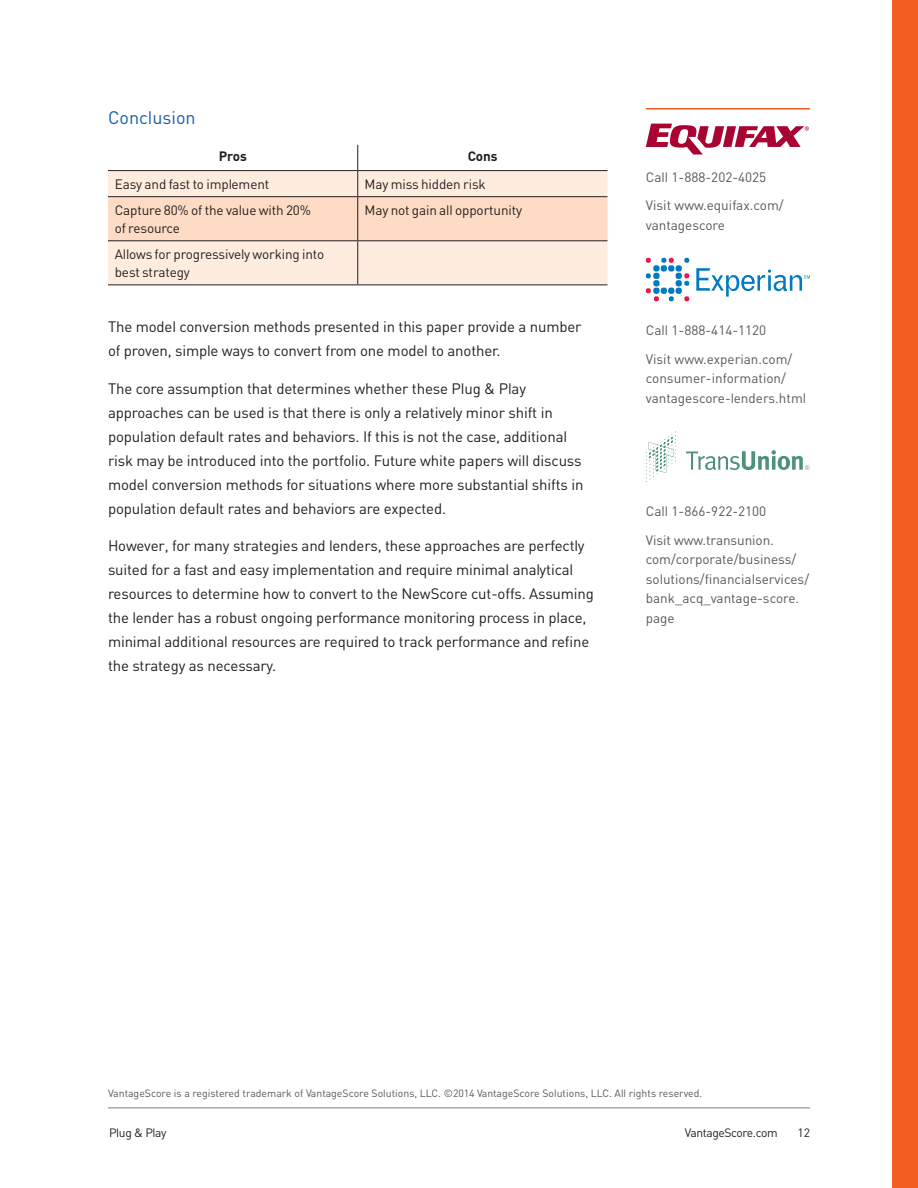
<style>
.page{position:relative;width:918px;height:1188px;background:#fff}
.page>*{position:absolute;margin:0;border:0;box-sizing:border-box;transform-origin:0 0}
.Blue_subhead{font:18px "Converse DIN Regular";color:#185cab}
.Vantage_Body_Text_DI{font:15px/24px "Converse DIN Regular";letter-spacing:-.01em;color:#231f20}
.sidebar{font:13.5px/19.5px "Converse DIN Regular";color:#57585a}
.Vantage_Orange_Head{font:13.5px/18px "Converse DIN Regular";letter-spacing:-.01em;color:#231f20}
.Vantage_Orange_Head-2{font:13.5px "Converse DIN Bold";letter-spacing:-.01em;color:#231f20}
.t1{font:12px "Converse DIN Regular";letter-spacing:-.03em;color:#231f20}
.t2{font:10.5px "Converse DIN Regular";color:#57585a}
</style>
<div class="page">
<hr style="left:108px;top:1107px;width:702px;height:2px;background:#a8a9ad">
<div style="left:892px;top:0;width:26px;height:1188px;background:#f25d21"></div>
<svg style="left:646px;top:124px;width:163px;height:30px"></svg>
<div style="left:653px;top:265px;width:7px;height:7px;background:#007ac2;border-radius:2px"></div>
<div style="left:661px;top:265px;width:6px;height:7px;background:#007ac2;border-radius:2px"></div>
<div style="left:668px;top:265px;width:6px;height:7px;background:#007ac2;border-radius:2px"></div>
<div style="left:676px;top:265px;width:6px;height:7px;background:#007ac2;border-radius:2px"></div>
<svg style="left:684px;top:258px;width:5px;height:5px"></svg>
<svg style="left:661px;top:258px;width:13px;height:5px"></svg>
<svg style="left:646px;top:258px;width:5px;height:5px"></svg>
<svg style="left:646px;top:273px;width:43px;height:28px"></svg>
<svg style="left:696px;top:268px;width:114px;height:29px"></svg>
<svg style="left:646px;top:431px;width:30px;height:51px"></svg>
<svg style="left:686px;top:450px;width:123px;height:20px"></svg>
<hr style="left:646px;top:108px;width:164px;height:2px;background:#f25d21">
<div style="left:108px;top:241px;width:500px;height:44px;background:#feecdf"></div>
<svg style="left:108px;top:145px;width:500px;height:95px"></svg>
<hr style="left:108px;top:196px;width:250px;height:1px;background:#231f20">
<hr style="left:358px;top:196px;width:250px;height:1px;background:#231f20">
<hr style="left:357px;top:197px;width:1px;height:43px;background:#231f20">
<hr style="left:108px;top:240px;width:250px;height:1px;background:#231f20">
<hr style="left:358px;top:240px;width:250px;height:1px;background:#231f20">
<hr style="left:357px;top:241px;width:1px;height:44px;background:#231f20">
<hr style="left:108px;top:285px;width:250px;height:1px;background:#231f20">
<hr style="left:358px;top:285px;width:250px;height:1px;background:#231f20">
<p class="Blue_subhead" style="left:108px;top:106px;width:89px">Conclusion</p>
<p class="Vantage_Orange_Head-2" style="left:219px;top:148px;width:29px">Pros</p>
<p class="Vantage_Orange_Head-2" style="left:468px;top:148px;width:31px">Cons</p>
<p class="Vantage_Orange_Head" style="left:115px;top:175px;width:156px">Easy and fast to implement</p>
<p class="Vantage_Orange_Head" style="left:364px;top:175px;width:123px">May miss hidden risk</p>
<p class="Vantage_Orange_Head" style="left:115px;top:201px;width:198px">Capture 80% of the value with 20% of resource</p>
<p class="Vantage_Orange_Head" style="left:364px;top:201px;width:159px">May not gain all opportunity</p>
<p class="Vantage_Orange_Head" style="left:115px;top:245px;width:211px">Allows for progressively working into best strategy</p>
<p class="Vantage_Body_Text_DI" style="left:108px;top:315px;width:475px">The model conversion methods presented in this paper provide a number of proven, simple ways to convert from one model to another.</p>
<p class="Vantage_Body_Text_DI" style="left:108px;top:376px;width:477px">The core assumption that determines whether these Plug &amp; Play approaches can be used is that there is only a relatively minor shift in population default rates and behaviors. If this is not the case, additional risk may be introduced into the portfolio. Future white papers will discuss model conversion methods for situations where more substantial shifts in population default rates and behaviors are expected.</p>
<p class="Vantage_Body_Text_DI" style="left:108px;top:534px;width:488px">However, for many strategies and lenders, these approaches are perfectly suited for a fast and easy implementation and require minimal analytical resources to determine how to convert to the NewScore cut-offs. Assuming the lender has a robust ongoing performance monitoring process in place, minimal additional resources are required to track performance and refine the strategy as necessary.</p>
<p class="sidebar" style="left:646px;top:167px;width:122px">Call 1-888-202-4025</p>
<p class="sidebar" style="left:646px;top:195px;width:139px">Visit www.equifax.com/ vantagescore</p>
<p class="sidebar" style="left:646px;top:321px;width:122px">Call 1-888-414-1120</p>
<p class="sidebar" style="left:646px;top:349px;width:162px">Visit www.experian.com/ consumer-information/ vantagescore-lenders.html</p>
<p class="sidebar" style="left:646px;top:502px;width:122px">Call 1-866-922-2100</p>
<p class="sidebar" style="left:646px;top:530px;width:165px">Visit www.transunion. com/corporate/business/ solutions/financialservices/ bank_acq_vantage-score. page</p>
<p class="t2" style="left:108px;top:1086px;width:596px">VantageScore is a registered trademark of VantageScore Solutions, LLC. ©2014 VantageScore Solutions, LLC. All rights reserved.</p>
<p class="t1" style="left:109px;top:1125px;width:59px">Plug &amp; Play</p>
<p class="t1" style="left:685px;top:1125px;width:95px">VantageScore.com</p>
<p class="t1" style="left:797px;top:1125px;width:14px">12</p>
</div>
